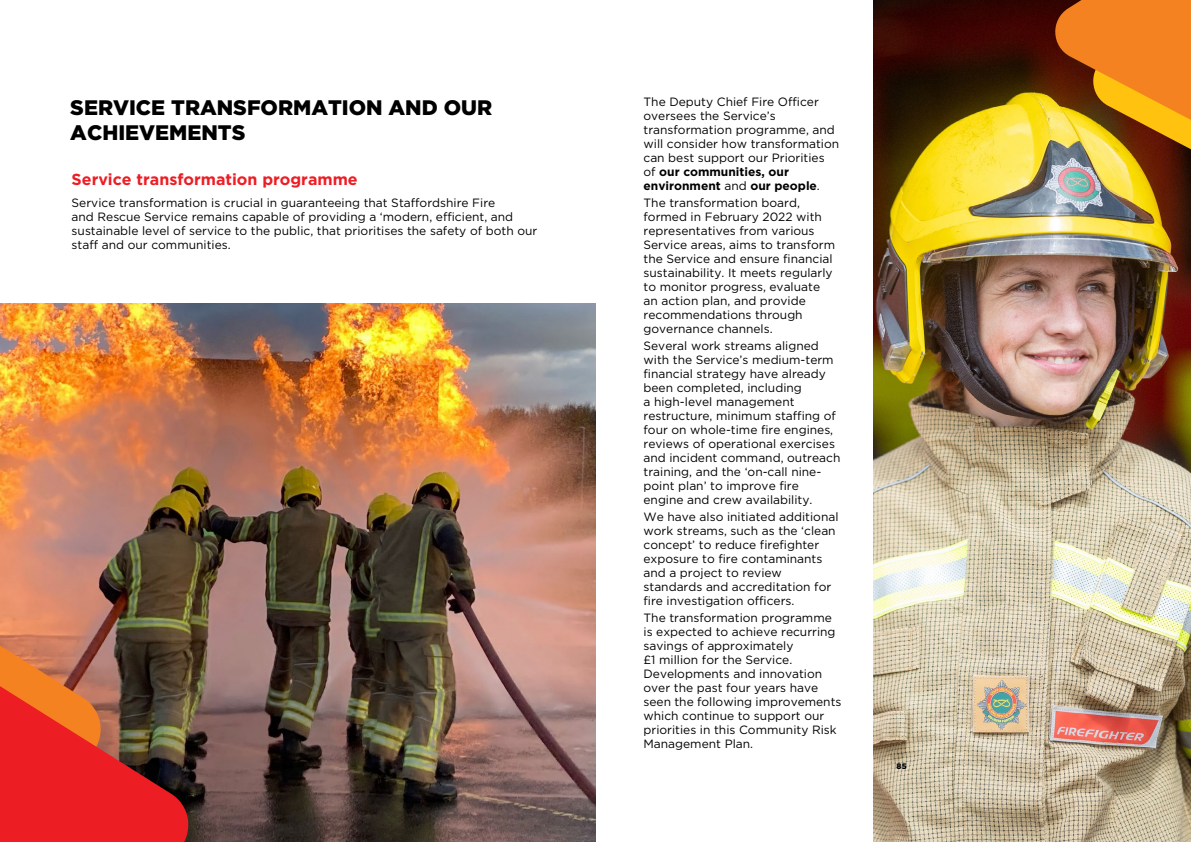
<style>
.page{position:relative;width:1191px;height:842px;background:#fff}
.page>*{position:absolute;margin:0;border:0;box-sizing:border-box;transform-origin:0 0}
.t1{font:900 21px/25.2px "Gotham";color:#000}
.t2{font:700 16px "Gotham";color:#ed1d24}
.t3{font:12px/14px "Gotham";color:#000}
.t4{font:900 8px "Gotham";color:#000}
.s1{font-weight:700}
</style>
<div class="page">
<img style="left:873px;top:0;width:318px;height:842px">
<img style="left:0;top:303px;width:595px;height:539px">
<svg style="left:1050px;top:0;width:141px;height:170px;background:#c97b21"></svg>
<img style="left:0;top:571px;width:195px;height:271px">
<h1 class="t1" style="left:70px;top:95px;width:423px">SERVICE TRANSFORMATION AND OUR<br>ACHIEVEMENTS</h1>
<h2 class="t2" style="left:72px;top:170px;width:287px">Service transformation programme</h2>
<p class="t3" style="left:72px;top:196px;width:467px">Service transformation is crucial in guaranteeing that Staffordshire Fire<br>and Rescue Service remains capable of providing a ‘modern, efficient, and sustainable level of service to the public, that prioritises the safety of both our staff and our communities.</p>
<p class="t3" style="left:643px;top:94px;width:197px">The Deputy Chief Fire Officer oversees the Service’s transformation programme, and will consider how transformation can best support our Priorities of <span class="s1">our communities, our environment</span> and <span class="s1">our people</span>.</p>
<p class="t3" style="left:643px;top:195px;width:193px">The transformation board, formed in February 2022 with representatives from various<br>Service areas, aims to transform the Service and ensure financial sustainability. It meets regularly to monitor progress, evaluate an action plan, and provide recommendations through governance channels.</p>
<p class="t3" style="left:643px;top:338px;width:198px">Several work streams aligned with the Service’s medium-term financial strategy have already been completed, including<br>a high-level management restructure, minimum staffing of four on whole-time fire engines, reviews of operational exercises and incident command, outreach training, and the ‘on-call nine&shy;point plan’ to improve fire engine and crew availability.</p>
<p class="t3" style="left:643px;top:509px;width:196px">We have also initiated additional work streams, such as the ‘clean concept’ to reduce firefighter exposure to fire contaminants and a project to review standards and accreditation for fire investigation officers.</p>
<p class="t3" style="left:643px;top:610px;width:199px">The transformation programme is expected to achieve recurring savings of approximately<br>£1 million for the Service.<br>Developments and innovation over the past four years have seen the following improvements which continue to support our priorities in this Community Risk<br>Management Plan.</p>
<p class="t4" style="left:896px;top:761px;width:12px">85</p>
</div>
